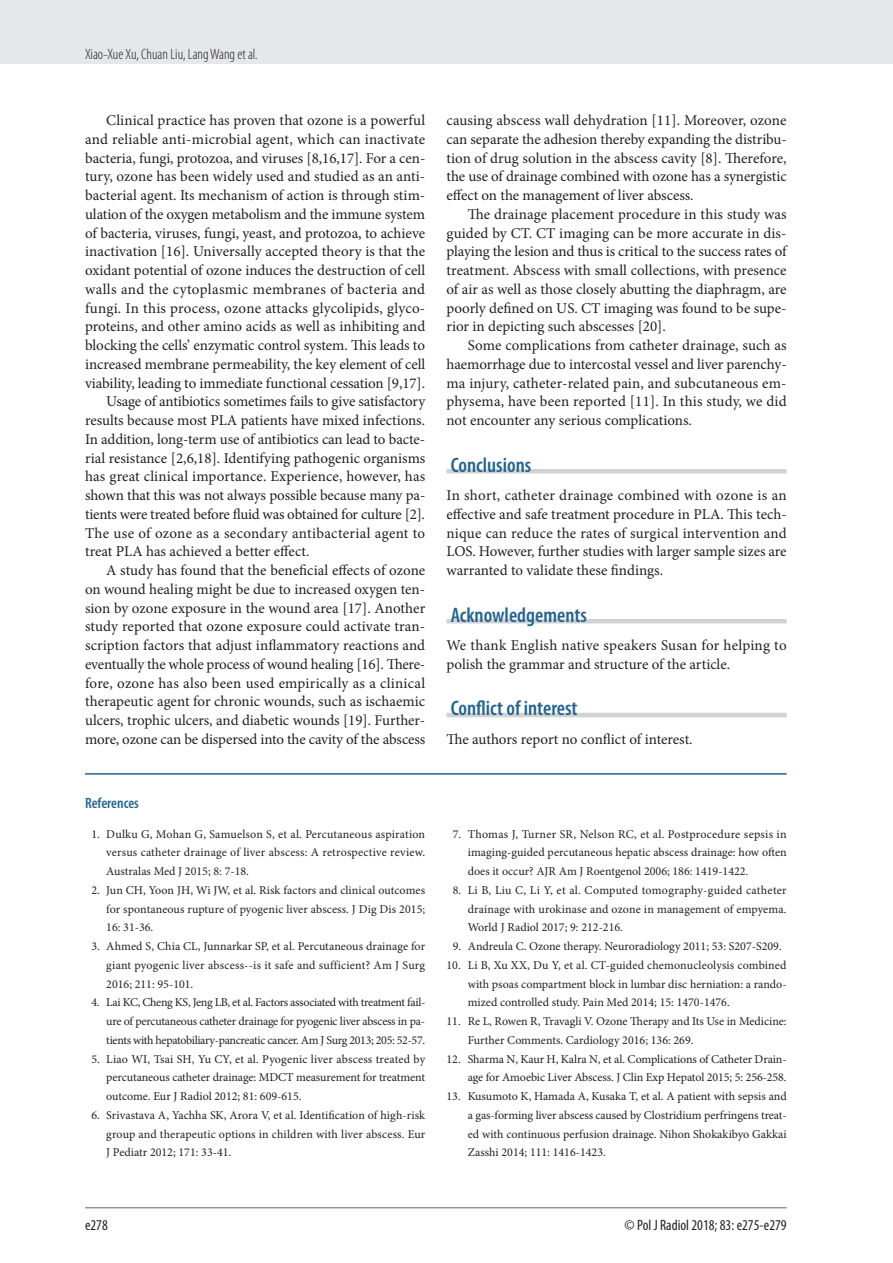
<style>
.page{position:relative;width:893px;height:1263px;background:#fff}
.page>*{position:absolute;margin:0;border:0;box-sizing:border-box;transform-origin:0 0}
.t1{font:600 condensed 21px "Myriad Pro";color:#24648f}
.t2{font:15px/18.8px "Minion Pro";color:#231f20;text-align:justify}
.t3{font:15px "Minion Pro";letter-spacing:.02em;color:#231f20}
.t4{font:15px "Minion Pro";letter-spacing:.025em;color:#231f20}
.t5{font:300 condensed 15px "Myriad Pro";color:#231f20}
.t6{font:condensed 15px "Myriad Pro";color:#231f20}
.t7{font:600 condensed 15px "Myriad Pro";color:#24648f}
.t8{font:12px/18.8px "Minion Pro";color:#231f20;text-align:justify}
</style>
<div class="page">
<div style="left:0;top:0;width:893px;height:64px;background:#e6e7e9"></div>
<hr style="left:85px;top:1207px;width:702px;height:1px;background:#939598">
<hr style="left:446px;top:469px;width:341px;height:4px;background:#d1d2d4">
<hr style="left:446px;top:619px;width:341px;height:4px;background:#d1d2d4">
<hr style="left:446px;top:713px;width:341px;height:4px;background:#d1d2d4">
<hr style="left:85px;top:773px;width:702px;height:2px;background:#24648f">
<p class="t5" style="left:85px;top:45px;width:174px">Xiao-Xue Xu, Chuan Liu, Lang Wang et al.</p>
<p class="t2" style="left:106px;top:111px;width:320px">Clinical practice has proven that ozone is a powerful</p>
<p class="t2" style="left:85px;top:130px;width:342px">and reliable anti-microbial agent, which can inactivate</p>
<p class="t2" style="left:85px;top:148px;width:342px">bacteria, fungi, protozoa, and viruses [8,16,17]. For a cen-</p>
<p class="t2" style="left:85px;top:167px;width:342px">tury, ozone has been widely used and studied as an anti-</p>
<p class="t2" style="left:85px;top:186px;width:342px">bacterial agent. Its mechanism of action is through stim-</p>
<p class="t2" style="left:85px;top:205px;width:342px">ulation of the oxygen metabolism and the immune system</p>
<p class="t2" style="left:85px;top:223px;width:342px">of bacteria, viruses, fungi, yeast, and protozoa, to achieve</p>
<p class="t2" style="left:85px;top:242px;width:342px">inactivation [16]. Universally accepted theory is that the</p>
<p class="t2" style="left:85px;top:261px;width:342px">oxidant potential of ozone induces the destruction of cell</p>
<p class="t4" style="left:85px;top:279px;width:342px">walls and the cytoplasmic membranes of bacteria and</p>
<p class="t2" style="left:85px;top:298px;width:342px">fungi. In this process, ozone attacks glycolipids, glyco-</p>
<p class="t2" style="left:85px;top:317px;width:342px">proteins, and other amino acids as well as inhibiting and</p>
<p class="t2" style="left:85px;top:336px;width:341px">blocking the cells’ enzymatic control system. This leads to</p>
<p class="t2" style="left:85px;top:355px;width:342px">increased membrane permeability, the key element of cell</p>
<p class="t2" style="left:85px;top:373px;width:342px">viability, leading to immediate functional cessation [9,17].</p>
<p class="t2" style="left:106px;top:392px;width:320px">Usage of antibiotics sometimes fails to give satisfactory</p>
<p class="t2" style="left:85px;top:411px;width:342px">results because most PLA patients have mixed infections.</p>
<p class="t2" style="left:85px;top:430px;width:342px">In addition, long-term use of antibiotics can lead to bacte-</p>
<p class="t2" style="left:85px;top:448px;width:342px">rial resistance [2,6,18]. Identifying pathogenic organisms</p>
<p class="t2" style="left:85px;top:467px;width:342px">has great clinical importance. Experience, however, has</p>
<p class="t2" style="left:85px;top:486px;width:342px">shown that this was not always possible because many pa-</p>
<p class="t2" style="left:85px;top:505px;width:341px">tients were treated before fluid was obtained for culture [2].</p>
<p class="t3" style="left:85px;top:523px;width:342px">The use of ozone as a secondary antibacterial agent to</p>
<p class="t2" style="left:85px;top:542px;width:226px">treat PLA has achieved a better effect.</p>
<p class="t2" style="left:106px;top:561px;width:320px">A study has found that the beneficial effects of ozone</p>
<p class="t2" style="left:85px;top:580px;width:342px">on wound healing might be due to increased oxygen ten-</p>
<p class="t2" style="left:85px;top:598px;width:342px">sion by ozone exposure in the wound area [17]. Another</p>
<p class="t2" style="left:85px;top:617px;width:342px">study reported that ozone exposure could activate tran-</p>
<p class="t2" style="left:85px;top:636px;width:342px">scription factors that adjust inflammatory reactions and</p>
<p class="t2" style="left:85px;top:655px;width:342px">eventually the whole process of wound healing [16]. There-</p>
<p class="t2" style="left:85px;top:673px;width:342px">fore, ozone has also been used empirically as a clinical</p>
<p class="t2" style="left:85px;top:692px;width:342px">therapeutic agent for chronic wounds, such as ischaemic</p>
<p class="t2" style="left:85px;top:711px;width:342px">ulcers, trophic ulcers, and diabetic wounds [19]. Further-</p>
<p class="t2" style="left:85px;top:730px;width:342px">more, ozone can be dispersed into the cavity of the abscess</p>
<p class="t7" style="left:85px;top:793px;width:55px">References</p>
<p class="t8" style="left:106px;top:824px;width:320px;text-indent:-15px">1. Dulku G, Mohan G, Samuelson S, et al. Percutaneous aspiration versus catheter drainage of liver abscess: A retrospective review.<br>Australas Med J 2015; 8: 7-18.</p>
<p class="t8" style="left:106px;top:881px;width:320px;text-indent:-15px">2. Jun CH, Yoon JH, Wi JW, et al. Risk factors and clinical outcomes for spontaneous rupture of pyogenic liver abscess. J Dig Dis 2015; 16: 31-36.</p>
<p class="t8" style="left:106px;top:937px;width:320px;text-indent:-15px">3. Ahmed S, Chia CL, Junnarkar SP, et al. Percutaneous drainage for giant pyogenic liver abscess--is it safe and sufficient? Am J Surg 2016; 211: 95-101.</p>
<p class="t8" style="left:106px;top:993px;width:321px;text-indent:-15px">4. Lai KC, Cheng KS, Jeng LB, et al. Factors associated with treatment fail&shy;ure of percutaneous catheter drainage for pyogenic liver abscess in pa&shy;tients with hepatobiliary-pancreatic cancer. Am J Surg 2013; 205: 52-57.</p>
<p class="t8" style="left:106px;top:1049px;width:320px;text-indent:-15px">5. Liao WI, Tsai SH, Yu CY, et al. Pyogenic liver abscess treated by percutaneous catheter drainage: MDCT measurement for treatment outcome. Eur J Radiol 2012; 81: 609-615.</p>
<p class="t8" style="left:106px;top:1106px;width:320px;text-indent:-15px">6. Srivastava A, Yachha SK, Arora V, et al. Identification of high-risk group and therapeutic options in children with liver abscess. Eur J Pediatr 2012; 171: 33-41.</p>
<p class="t2" style="left:446px;top:111px;width:342px">causing abscess wall dehydration [11]. Moreover, ozone can separate the adhesion thereby expanding the distribu&shy;tion of drug solution in the abscess cavity [8]. Therefore, the use of drainage combined with ozone has a synergistic effect on the management of liver abscess.</p>
<p class="t2" style="left:446px;top:205px;width:342px;text-indent:21px">The drainage placement procedure in this study was guided by CT. CT imaging can be more accurate in dis&shy;playing the lesion and thus is critical to the success rates of treatment. Abscess with small collections, with presence of air as well as those closely abutting the diaphragm, are poorly defined on US. CT imaging was found to be supe&shy;rior in depicting such abscesses [20].</p>
<p class="t2" style="left:446px;top:336px;width:342px;text-indent:21px">Some complications from catheter drainage, such as haemorrhage due to intercostal vessel and liver parenchy&shy;ma injury, catheter-related pain, and subcutaneous em&shy;physema, have been reported [11]. In this study, we did not encounter any serious complications.</p>
<h1 class="t1" style="left:451px;top:452px;width:82px">Conclusions</h1>
<p class="t2" style="left:446px;top:486px;width:342px">In short, catheter drainage combined with ozone is an effective and safe treatment procedure in PLA. This tech&shy;nique can reduce the rates of surgical intervention and LOS. However, further studies with larger sample sizes are warranted to validate these findings.</p>
<h1 class="t1" style="left:451px;top:602px;width:138px">Acknowledgements</h1>
<p class="t2" style="left:446px;top:636px;width:342px">We thank English native speakers Susan for helping to polish the grammar and structure of the article.</p>
<h1 class="t1" style="left:451px;top:695px;width:128px">Conflict of interest</h1>
<p class="t2" style="left:446px;top:730px;width:248px">The authors report no conflict of interest.</p>
<p class="t8" style="left:468px;top:824px;width:320px;text-indent:-15px">7. Thomas J, Turner SR, Nelson RC, et al. Postprocedure sepsis in imaging-guided percutaneous hepatic abscess drainage: how often does it occur? AJR Am J Roentgenol 2006; 186: 1419-1422.</p>
<p class="t8" style="left:468px;top:881px;width:320px;text-indent:-15px">8. Li B, Liu C, Li Y, et al. Computed tomography-guided catheter drainage with urokinase and ozone in management of empyema.<br>World J Radiol 2017; 9: 212-216.</p>
<p class="t8" style="left:453px;top:937px;width:330px">9. Andreula C. Ozone therapy. Neuroradiology 2011; 53: S207-S209.</p>
<p class="t8" style="left:468px;top:956px;width:320px;text-indent:-21px">10. Li B, Xu XX, Du Y, et al. CT-guided chemonucleolysis combined with psoas compartment block in lumbar disc herniation: a rando&shy;mized controlled study. Pain Med 2014; 15: 1470-1476.</p>
<p class="t8" style="left:468px;top:1012px;width:320px;text-indent:-21px">11. Re L, Rowen R, Travagli V. Ozone Therapy and Its Use in Medicine:<br>Further Comments. Cardiology 2016; 136: 269.</p>
<p class="t8" style="left:446px;top:1049px;width:342px;text-align:right">12. Sharma N, Kaur H, Kalra N, et al. Complications of Catheter Drain&shy;age for Amoebic Liver Abscess. J Clin Exp Hepatol 2015; 5: 256-258.</p>
<p class="t8" style="left:468px;top:1087px;width:321px;text-indent:-21px">13. Kusumoto K, Hamada A, Kusaka T, et al. A patient with sepsis and a gas-forming liver abscess caused by Clostridium perfringens treat&shy;ed with continuous perfusion drainage. Nihon Shokakibyo Gakkai Zasshi 2014; 111: 1416-1423.</p>
<p class="t6" style="left:85px;top:1216px;width:24px">e278</p>
<p class="t6" style="left:625px;top:1216px;width:164px">© Pol J Radiol 2018; 83: e275-e279</p>
</div>
